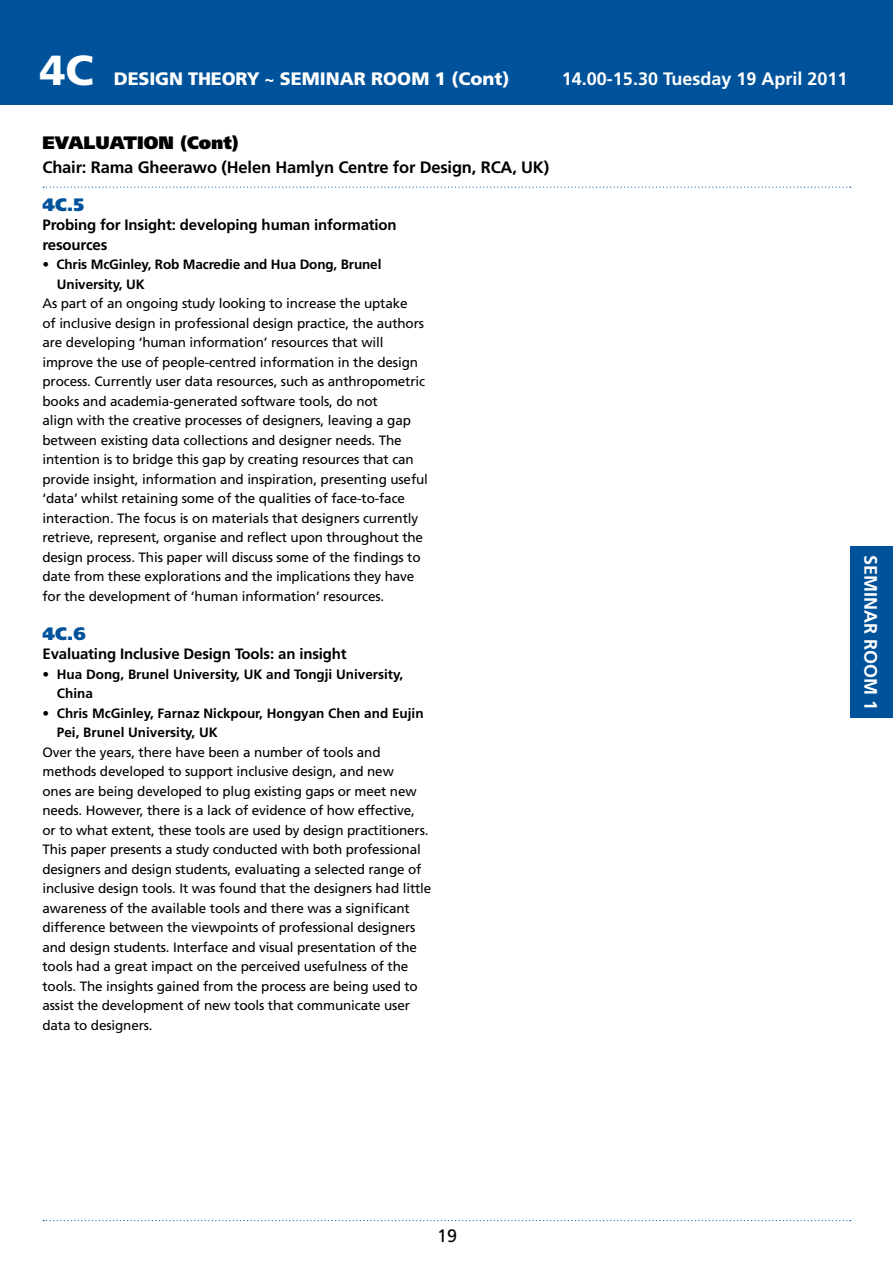
<style>
.page{position:relative;width:893px;height:1263px;background:#fff}
.page>*{position:absolute;margin:0;border:0;box-sizing:border-box;transform-origin:0 0}
.t1{font:900 42px "Frutiger";color:#fff}
.t2{font:700 18px "Frutiger";color:#fff}
.t3{font:900 18px "Frutiger";color:#fff}
.t4{font:900 18px "Frutiger";color:#000}
.t5{font:900 18px "Frutiger";color:#00539b}
.t6{font:18px "Frutiger";color:#000}
.t7{font:700 16.5px "Frutiger";letter-spacing:-.01em;color:#000}
.t8{font:700 15px/19.5px "Frutiger";letter-spacing:-.01em;color:#000}
.t9{font:13.5px/19.5px "Frutiger";letter-spacing:-.01em;color:#000}
.t10{font:700 13.5px/19.5px "Frutiger";color:#000}
.s1{font-weight:700}
</style>
<div class="page">
<div style="left:851px;top:546px;width:42px;height:171px;background:#00539b"></div>
<div style="left:0;top:0;width:893px;height:105px;background:#00539b"></div>
<svg style="left:43px;top:187px;width:808px;height:1px"></svg>
<svg style="left:43px;top:1220px;width:808px;height:1px"></svg>
<h1 class="t1" style="left:40px;top:45px;width:55px">4C</h1>
<h2 class="t3" style="left:114px;top:68px;width:397px">DESIGN THEORY <span class="s1">~</span> SEMINAR ROOM 1 (Cont)</h2>
<h2 class="t2" style="left:562px;top:68px;width:287px">14.00-15.30 Tuesday 19 April 2011</h2>
<h2 class="t4" style="left:42px;top:131px;width:197px">EVALUATION (Cont)</h2>
<p class="t7" style="left:42px;top:157px;width:508px">Chair: Rama Gheerawo (Helen Hamlyn Centre for Design, RCA, UK)</p>
<h2 class="t5" style="left:42px;top:193px;width:43px">4C.5</h2>
<p class="t8" style="left:42px;top:215px;width:356px">Probing for Insight: developing human information resources</p>
<p class="t10" style="left:57px;top:255px;width:326px;text-indent:-14px">• Chris McGinley, Rob Macredie and Hua Dong, Brunel<br>University, UK</p>
<p class="t9" style="left:42px;top:294px;width:387px">As part of an ongoing study looking to increase the uptake<br>of inclusive design in professional design practice, the authors are developing ‘human information’ resources that will improve the use of people-centred information in the design process. Currently user data resources, such as anthropometric books and academia-generated software tools, do not<br>align with the creative processes of designers, leaving a gap between existing data collections and designer needs. The intention is to bridge this gap by creating resources that can provide insight, information and inspiration, presenting useful ‘data’ whilst retaining some of the qualities of face-to-face interaction. The focus is on materials that designers currently retrieve, represent, organise and reflect upon throughout the design process. This paper will discuss some of the findings to date from these explorations and the implications they have for the development of ‘human information’ resources.</p>
<h2 class="t5" style="left:42px;top:622px;width:45px">4C.6</h2>
<p class="t8" style="left:42px;top:644px;width:306px">Evaluating Inclusive Design Tools: an insight</p>
<p class="t10" style="left:57px;top:664px;width:348px;text-indent:-14px">• Hua Dong, Brunel University, UK and Tongji University,<br>China</p>
<p class="t10" style="left:57px;top:703px;width:368px;text-indent:-14px">• Chris McGinley, Farnaz Nickpour, Hongyan Chen and Eujin<br>Pei, Brunel University, UK</p>
<p class="t9" style="left:42px;top:742px;width:390px">Over the years, there have been a number of tools and methods developed to support inclusive design, and new<br>ones are being developed to plug existing gaps or meet new needs. However, there is a lack of evidence of how effective, or to what extent, these tools are used by design practitioners.<br>This paper presents a study conducted with both professional designers and design students, evaluating a selected range of inclusive design tools. It was found that the designers had little awareness of the available tools and there was a significant difference between the viewpoints of professional designers and design students. Interface and visual presentation of the tools had a great impact on the perceived usefulness of the tools. The insights gained from the process are being used to assist the development of new tools that communicate user data to designers.</p>
<h2 class="t2" style="left:881px;top:555px;width:157px;rotate:90deg">SEMINAR ROOM 1</h2>
<h2 class="t6" style="left:437px;top:1225px;width:22px">19</h2>
</div>
